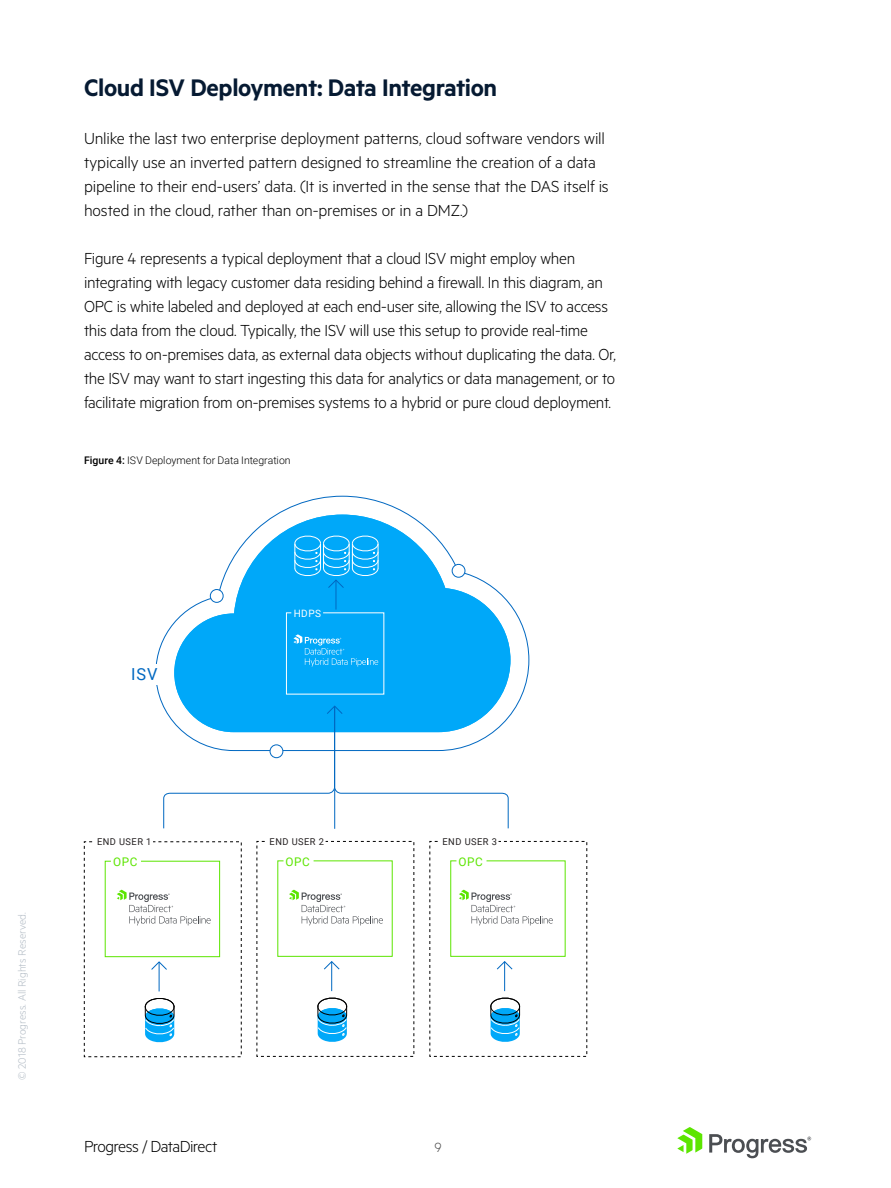
<style>
.page{position:relative;width:891px;height:1188px;background:#fff}
.page>*{position:absolute;margin:0;border:0;box-sizing:border-box;transform-origin:0 0}
.t1{font:600 27px "Metric";letter-spacing:-.015em;color:#061a32}
.t2{font:300 18px/24px "Metric";letter-spacing:-.015em;color:#000}
.t3{font:300 18px "Metric";letter-spacing:-.035em;color:#000}
.t4{font:16.5px "Roboto";color:#0168c1}
.t5{font:300 15px "Metric";color:#4d4d4d}
.t6{font:300 12px "Metric";color:#b4bdc6}
.t7{font:12px "Roboto";letter-spacing:.05em;color:#5ce500}
.t8{font:300 10.5px "Roboto";color:#000}
.t9{font:10.2px "Roboto";color:#fff}
.t10{font:9.45px "Roboto";letter-spacing:.05em;color:#231f20}
.s1{font-weight:500}
</style>
<div class="page">
<svg style="left:677px;top:1127px;width:25px;height:27px"></svg>
<svg style="left:709px;top:1134px;width:102px;height:24px"></svg>
<svg style="left:155px;top:496px;width:375px;height:219px"></svg>
<svg style="left:174px;top:515px;width:337px;height:202px;fill:#00a8f9"></svg>
<div style="left:210px;top:590px;width:13px;height:12px;background:#fff;border-radius:50%"></div>
<div style="left:210px;top:589px;width:13px;height:14px;border:1px solid #0168c1;border-radius:50%"></div>
<div style="left:105px;top:664px;width:64px;height:21px;background:#fff"></div>
<div style="left:452px;top:564px;width:13px;height:13px;background:#fff;border-radius:50%"></div>
<div style="left:452px;top:564px;width:13px;height:14px;border:1px solid #0168c1;border-radius:50%"></div>
<hr style="left:336px;top:580px;width:1px;height:30px;background:#0168c1">
<svg style="left:294px;top:534px;width:85px;height:55px;background:#22b3f9"></svg>
<svg style="left:163px;top:705px;width:346px;height:124px"></svg>
<hr style="left:334px;top:789px;width:1px;height:40px;background:#0168c1">
<svg style="left:286px;top:612px;width:99px;height:83px;background:#13aef9"></svg>
<svg style="left:84px;top:841px;width:158px;height:216px"></svg>
<svg style="left:256px;top:841px;width:159px;height:216px"></svg>
<svg style="left:429px;top:841px;width:158px;height:216px"></svg>
<h1 class="t1" style="left:84px;top:72px;width:415px">Cloud ISV Deployment: Data Integration</h1>
<p class="t2" style="left:84px;top:126px;width:526px">Unlike the last two enterprise deployment patterns, cloud software vendors will typically use an inverted pattern designed to streamline the creation of a data pipeline to their end-users’ data. (It is inverted in the sense that the DAS itself is hosted in the cloud, rather than on-premises or in a DMZ.)</p>
<p class="t2" style="left:84px;top:246px;width:533px">Figure 4 represents a typical deployment that a cloud ISV might employ when integrating with legacy customer data residing behind a firewall. In this diagram, an OPC is white labeled and deployed at each end-user site, allowing the ISV to access this data from the cloud. Typically, the ISV will use this setup to provide real-time access to on-premises data, as external data objects without duplicating the data. Or, the ISV may want to start ingesting this data for analytics or data management, or to facilitate migration from on-premises systems to a hybrid or pure cloud deployment.</p>
<p class="t8" style="left:84px;top:453px;width:208px"><span class="s1">Figure 4:</span> ISV Deployment for Data Integration</p>
<p class="t4" style="left:131px;top:662px;width:28px">ISV</p>
<p class="t9" style="left:294px;top:606px;width:29px">HDPS</p>
<p class="t6" style="left:15px;top:1080px;width:169px;rotate:-90deg">© 2018 Progress. All Rights Reserved.</p>
<p class="t10" style="left:97px;top:835px;width:56px">END USER 1</p>
<p class="t7" style="left:113px;top:853px;width:26px">OPC</p>
<p class="t10" style="left:270px;top:835px;width:56px">END USER 2</p>
<p class="t7" style="left:286px;top:853px;width:26px">OPC</p>
<p class="t10" style="left:443px;top:835px;width:56px">END USER 3</p>
<p class="t7" style="left:459px;top:853px;width:26px">OPC</p>
<p class="t3" style="left:84px;top:1136px;width:135px">Progress / DataDirect</p>
<p class="t5" style="left:435px;top:1139px;width:9px">9</p>
</div>
